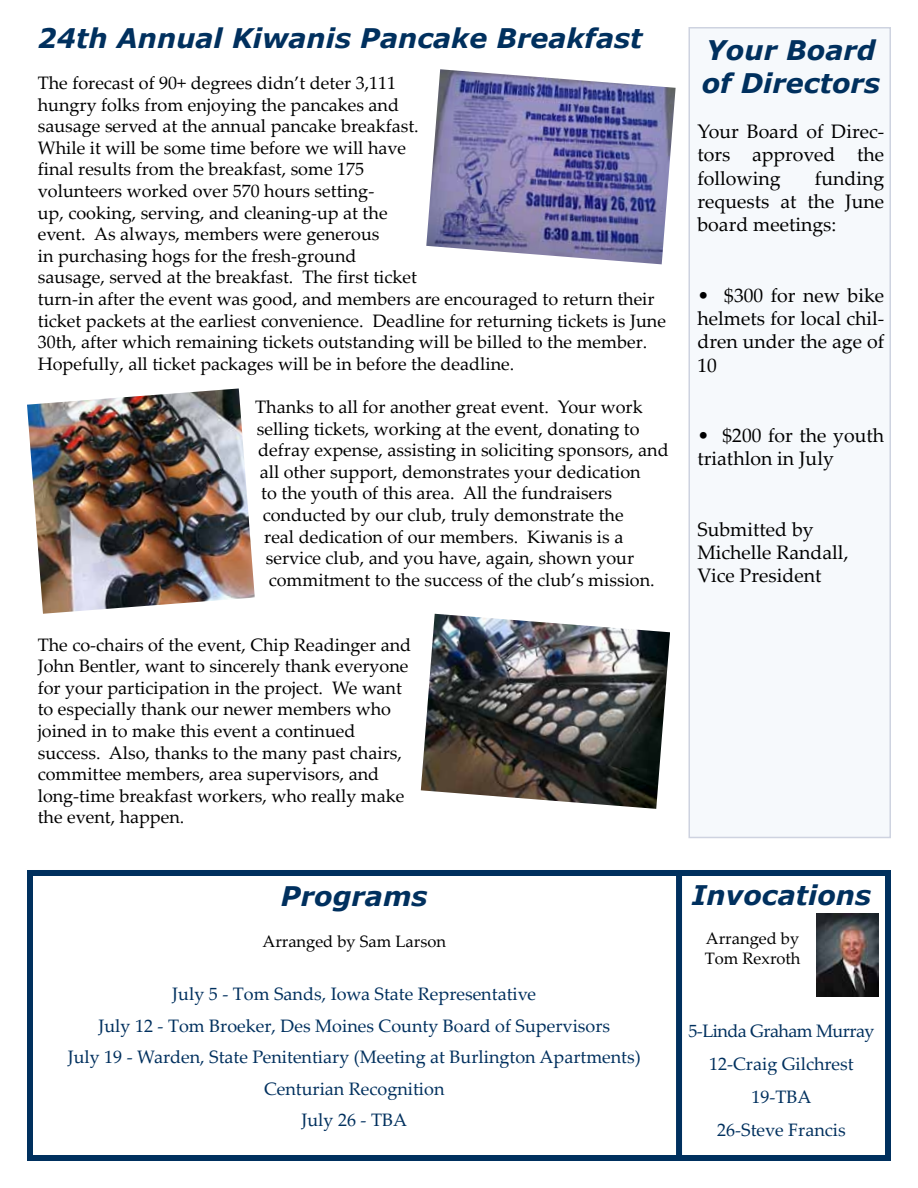
<style>
.page{position:relative;width:918px;height:1188px;background:#fff}
.page>*{position:absolute;margin:0;border:0;box-sizing:border-box;transform-origin:0 0}
.t1{font:italic 700 27px/32.4px "Verdana";color:#00305e}
.t2{font:19.5px/23.4px "Palatino Linotype";color:#000;text-align:justify}
.t3{font:18px/21.6px "Palatino Linotype";color:#000}
.t4{font:18px/31.5px "Palatino Linotype";color:#00305e;text-align:center}
.t5{font:16.5px/19.8px "Palatino Linotype";color:#000}
</style>
<div class="page">
<div style="left:27px;top:870px;width:864px;height:291px;border:6px solid #00305e"></div>
<div style="left:688px;top:27px;width:203px;height:811px;background:#f6f9fc;border:2px solid #ced3e0"></div>
<img style="left:817px;top:914px;width:62px;height:82px">
<img style="left:27px;top:388px;width:228px;height:226px">
<img style="left:426px;top:69px;width:250px;height:195px">
<img style="left:421px;top:614px;width:249px;height:195px">
<div style="left:676px;top:875px;width:6px;height:282px;background:#00305e"></div>
<h1 class="t1" style="left:38px;top:21px;width:606px">24th Annual Kiwanis Pancake Breakfast</h1>
<p class="t3" style="left:38px;top:71px;width:630px">The forecast of 90+ degrees didn’t deter 3,111<br>hungry folks from enjoying the pancakes and<br>sausage served at the annual pancake breakfast.<br>While it will be some time before we will have<br>final results from the breakfast, some 175<br>volunteers worked over 570 hours setting-<br>up, cooking, serving, and cleaning-up at the<br>event. As always, members were generous<br>in purchasing hogs for the fresh-ground<br>sausage, served at the breakfast. The first ticket<br>turn-in after the event was good, and members are encouraged to return their ticket packets at the earliest convenience. Deadline for returning tickets is June 30th, after which remaining tickets outstanding will be billed to the member.<br>Hopefully, all ticket packages will be in before the deadline.</p>
<p class="t3" style="left:255px;top:395px;width:389px">Thanks to all for another great event. Your work</p>
<p class="t3" style="left:257px;top:417px;width:384px">selling tickets, working at the event, donating to</p>
<p class="t3" style="left:258px;top:439px;width:412px">defray expense, assisting in soliciting sponsors, and</p>
<p class="t3" style="left:260px;top:460px;width:382px">all other support, demonstrates your dedication</p>
<p class="t3" style="left:261px;top:482px;width:352px">to the youth of this area. All the fundraisers</p>
<p class="t3" style="left:263px;top:503px;width:362px">conducted by our club, truly demonstrate the</p>
<p class="t3" style="left:264px;top:525px;width:361px">real dedication of our members. Kiwanis is a</p>
<p class="t3" style="left:266px;top:547px;width:370px">service club, and you have, again, shown your</p>
<p class="t3" style="left:269px;top:568px;width:387px">commitment to the success of the club’s mission.</p>
<p class="t3" style="left:38px;top:633px;width:375px">The co-chairs of the event, Chip Readinger and John Bentler, want to sincerely thank everyone for your participation in the project. We want to especially thank our newer members who joined in to make this event a continued success. Also, thanks to the many past chairs, committee members, area supervisors, and long-time breakfast workers, who really make the event, happen.</p>
<h1 class="t1" style="left:702px;top:34px;width:180px">Your Board of Directors</h1>
<p class="t2" style="left:698px;top:119px;width:188px">Your Board of Direc&shy;tors approved the following</p>
<p class="t2" style="left:698px;top:166px;width:188px;text-indent:117px">funding requests at the June board meetings:</p>
<p class="t2" style="left:698px;top:283px;width:188px">• $300 for new bike helmets for local chil&shy;dren under the age of 10</p>
<p class="t2" style="left:698px;top:423px;width:188px">• $200 for the youth triathlon in July</p>
<p class="t2" style="left:698px;top:517px;width:153px;text-align:left">Submitted by<br>Michelle Randall,<br>Vice President</p>
<h1 class="t1" style="left:281px;top:879px;width:148px">Programs</h1>
<p class="t5" style="left:263px;top:931px;width:185px">Arranged by Sam Larson</p>
<p class="t4" style="left:68px;top:978px;width:575px">July 5 - Tom Sands, Iowa State Representative<br>July 12 - Tom Broeker, Des Moines County Board of Supervisors<br>July 19 - Warden, State Penitentiary (Meeting at Burlington Apartments)<br>Centurian Recognition<br>July 26 - TBA</p>
<h1 class="t1" style="left:692px;top:878px;width:181px">Invocations</h1>
<p class="t5" style="left:705px;top:928px;width:97px">Arranged by<br>Tom Rexroth</p>
<p class="t4" style="left:688px;top:1014px;width:188px;line-height:33px">5-Linda Graham Murray<br>12-Craig Gilchrest<br>19-TBA<br>26-Steve Francis</p>
</div>
